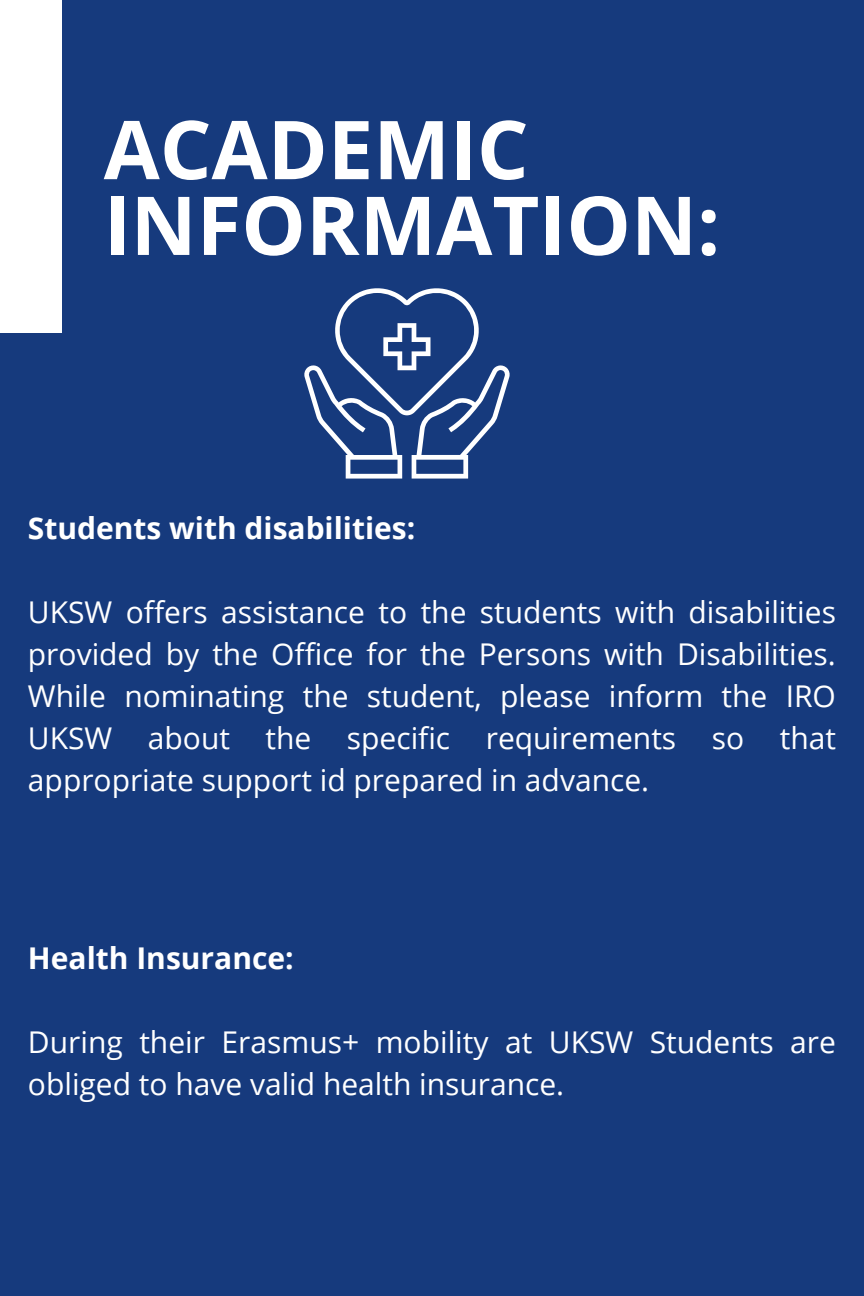
<style>
.page{position:relative;width:864px;height:1296px;background:#163a7d}
.page>*{position:absolute;margin:0;border:0;box-sizing:border-box;transform-origin:0 0}
.t1{font:700 81.3px/75.8px "Open Sans";color:#fff}
.t2{font:30px/42px "Open Sans";color:#fff;text-align:justify}
.t3{font:700 30px "Open Sans";color:#fff}
</style>
<div class="page">
<div style="left:0;top:0;width:61px;height:333px;background:#fff"></div>
<svg style="left:304px;top:288px;width:206px;height:191px"></svg>
<h2 class="t1" style="left:104px;top:110px;width:618px">ACADEMIC<br>INFORMATION:</h2>
<h1 class="t3" style="left:28px;top:507px;width:389px">Students with disabilities:</h1>
<p class="t2" style="left:28px;top:591px;width:810px">UKSW offers assistance to the students with disabilities provided by the Office for the Persons with Disabilities.<br>While nominating the student, please inform the IRO UKSW about the specific requirements so that appropriate support id prepared in advance.</p>
<p class="t3" style="left:28px;top:937px;width:267px">Health Insurance:</p>
<h2 class="t2" style="left:28px;top:1020px;width:810px">During their Erasmus+ mobility at UKSW Students are obliged to have valid health insurance.</h2>
</div>
